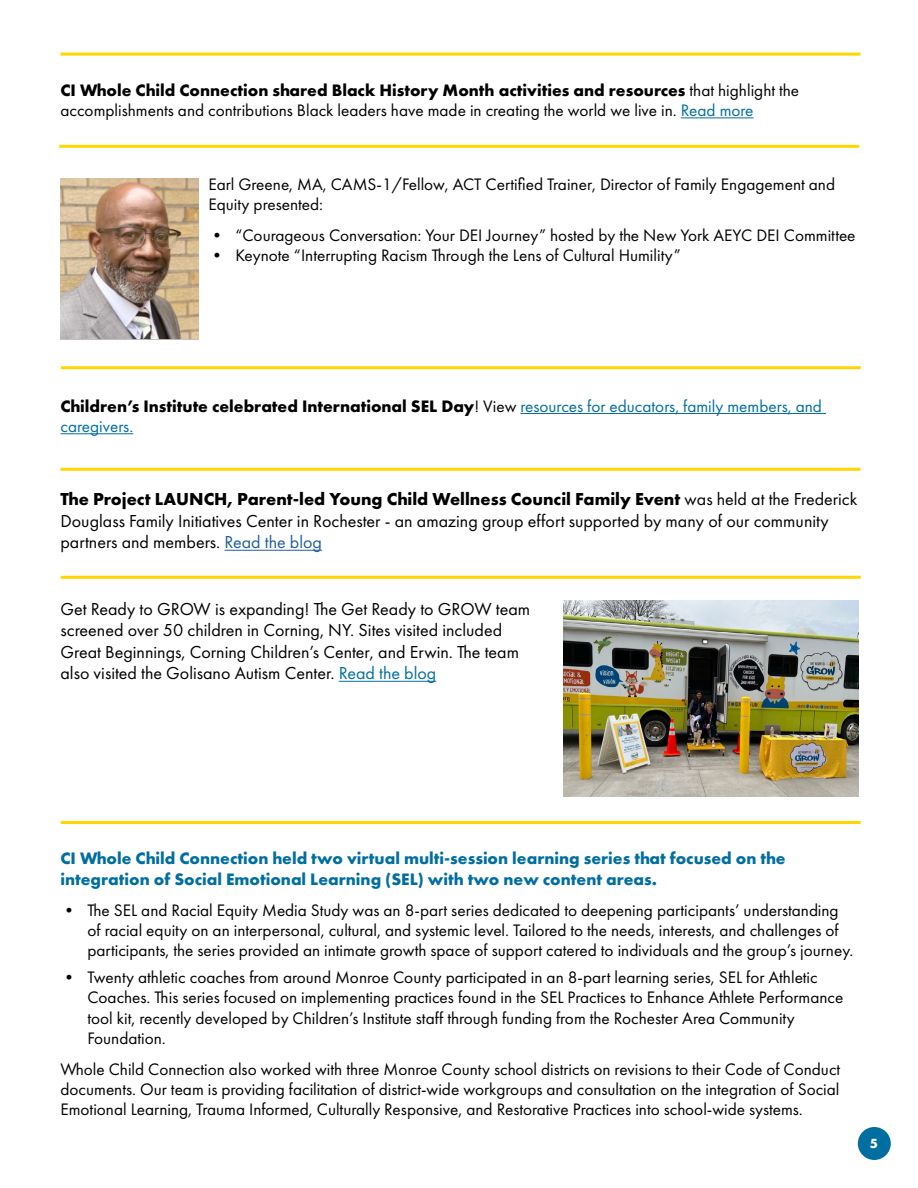
<style>
.page{position:relative;width:918px;height:1188px;background:#fff}
.page>*{position:absolute;margin:0;border:0;box-sizing:border-box;transform-origin:0 0}
.t1{font:18px/21.6px "Futura PT";color:#000}
.t2{font:17.25px/20.2px "Futura PT";color:#000}
.t3{font:700 17.25px/20.2px "Futura PT";color:#006ea0}
.t4{font:17.25px/20.2px "Futura PT";color:#006ea0}
.t5{font:700 13.8px "Futura PT";color:#fff}
.s1{font-weight:700}
.s2{color:#006ea0}
.s3{font-weight:700;color:#000}
.s4{color:#000}
.s5{color:#215e9e}
</style>
<div class="page">
<div style="left:858px;top:1127px;width:33px;height:33px;background:#006ea0;border-radius:50%"></div>
<hr style="left:59px;top:145px;width:800px;height:3px;background:#ffd600">
<hr style="left:60px;top:53px;width:800px;height:3px;background:#ffd600">
<hr style="left:681px;top:117px;width:73px;height:1px;background:#006ea0">
<hr style="left:61px;top:366px;width:800px;height:3px;background:#ffd600">
<hr style="left:520px;top:413px;width:306px;height:1px;background:#006ea0">
<hr style="left:60px;top:433px;width:73px;height:1px;background:#006ea0">
<hr style="left:60px;top:468px;width:800px;height:3px;background:#ffd600">
<hr style="left:225px;top:550px;width:97px;height:1px;background:#215e9e">
<img style="left:60px;top:178px;width:139px;height:161px">
<hr style="left:61px;top:576px;width:800px;height:3px;background:#ffd600">
<img style="left:564px;top:601px;width:295px;height:196px">
<hr style="left:339px;top:681px;width:97px;height:1px;background:#006ea0">
<hr style="left:61px;top:821px;width:800px;height:3px;background:#ffd600">
<p class="t2" style="left:60px;top:80px;width:740px"><span class="s1">CI Whole Child Connection shared Black History Month activities and resources</span> that highlight the accomplishments and contributions Black leaders have made in creating the world we live in. <span class="s2">Read more</span></p>
<p class="t2" style="left:208px;top:174px;width:628px">Earl Greene, MA, CAMS-1/Fellow, ACT Certified Trainer, Director of Family Engagement and<br>Equity presented:</p>
<p class="t2" style="left:208px;top:225px;width:649px">• “Courageous Conversation: Your DEI Journey” hosted by the New York AEYC DEI Committee</p>
<p class="t2" style="left:208px;top:245px;width:474px">• Keynote “Interrupting Racism Through the Lens of Cultural Humility”</p>
<p class="t4" style="left:60px;top:396px;width:763px"><span class="s3">Children’s Institute celebrated International SEL Day</span><span class="s4">! View</span> resources for educators, family members, and caregivers.</p>
<p class="t1" style="left:60px;top:488px;width:798px"><span class="s1">The Project LAUNCH, Parent-led Young Child Wellness Council Family Event</span> was held at the Frederick<br>Douglass Family Initiatives Center in Rochester - an amazing group effort supported by many of our community partners and members. <span class="s5">Read the blog</span></p>
<p class="t1" style="left:60px;top:598px;width:471px">Get Ready to GROW is expanding! The Get Ready to GROW team screened over 50 children in Corning, NY. Sites visited included Great Beginnings, Corning Children’s Center, and Erwin. The team also visited the Golisano Autism Center. <span class="s2">Read the blog</span></p>
<p class="t3" style="left:60px;top:848px;width:727px">CI Whole Child Connection held two virtual multi-session learning series that focused on the integration of Social Emotional Learning (SEL) with two new content areas.</p>
<p class="t2" style="left:87px;top:900px;width:768px;text-indent:-27px">• The SEL and Racial Equity Media Study was an 8-part series dedicated to deepening participants’ understanding of racial equity on an interpersonal, cultural, and systemic level. Tailored to the needs, interests, and challenges of participants, the series provided an intimate growth space of support catered to individuals and the group’s journey.</p>
<p class="t2" style="left:87px;top:967px;width:757px;text-indent:-27px">• Twenty athletic coaches from around Monroe County participated in an 8-part learning series, SEL for Athletic Coaches. This series focused on implementing practices found in the SEL Practices to Enhance Athlete Performance tool kit, recently developed by Children’s Institute staff through funding from the Rochester Area Community Foundation.</p>
<p class="t2" style="left:60px;top:1059px;width:781px;text-align:justify">Whole Child Connection also worked with three Monroe County school districts on revisions to their Code of Conduct documents. Our team is providing facilitation of district-wide workgroups and consultation on the integration of Social Emotional Learning, Trauma Informed, Culturally Responsive, and Restorative Practices into school-wide systems.</p>
<p class="t5" style="left:870px;top:1134px;width:10px">5</p>
</div>
